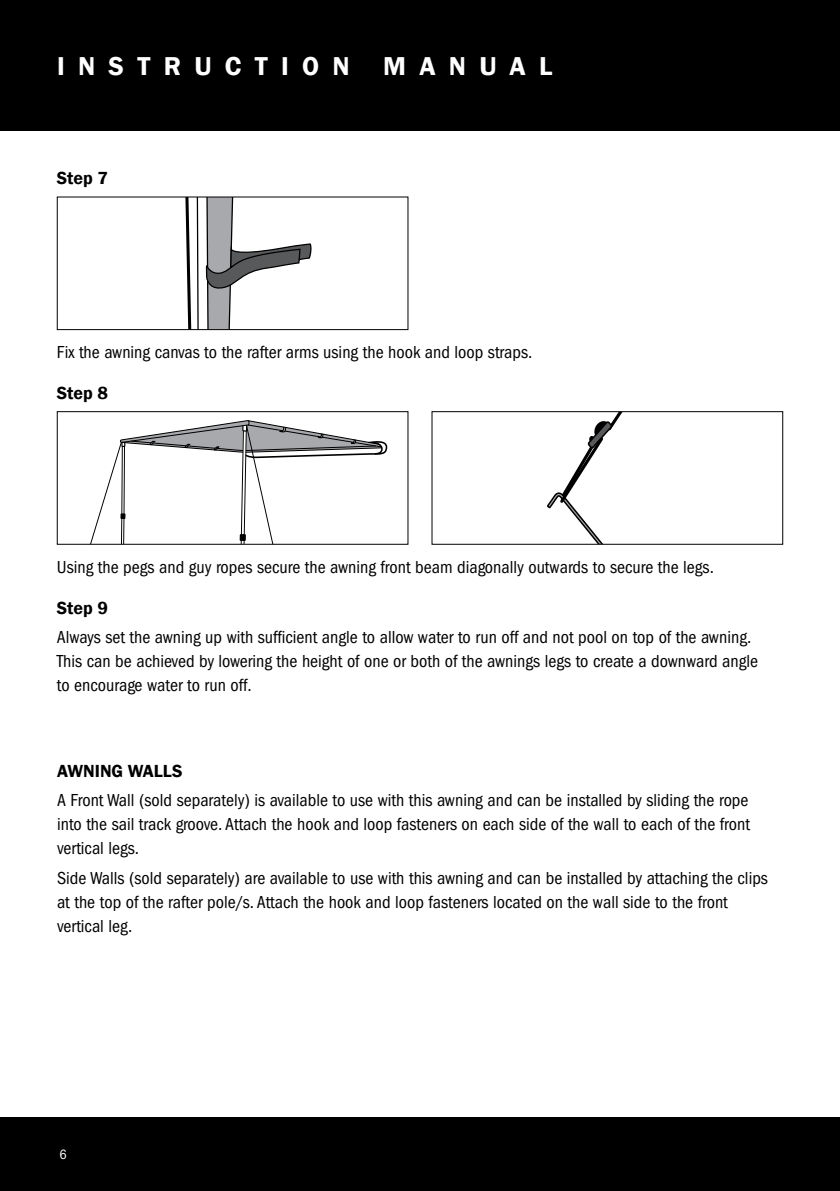
<style>
.page{position:relative;width:840px;height:1191px;background:#fff}
.page>*{position:absolute;margin:0;border:0;box-sizing:border-box;transform-origin:0 0}
.t1{font:600 26.6px "Franklin Gothic";letter-spacing:.5em;color:#fff}
.t2{font:condensed 18px/24px "Franklin Gothic";color:#000}
.t3{font:600 18px "Franklin Gothic";color:#000}
.t4{font:14px "Franklin Gothic URW Cond";color:#fff}
</style>
<div class="page">
<div style="left:0;top:1117px;width:839px;height:74px;background:#000"></div>
<div style="left:0;top:0;width:839px;height:130px;background:#000"></div>
<svg style="left:185px;top:198px;width:126px;height:130px"></svg>
<div style="left:57px;top:196px;width:351px;height:134px;border:1px solid #000"></div>
<svg style="left:90px;top:420px;width:296px;height:123px"></svg>
<div style="left:57px;top:411px;width:351px;height:134px;border:1px solid #000"></div>
<svg style="left:547px;top:413px;width:75px;height:130px"></svg>
<div style="left:431px;top:411px;width:351px;height:134px;border:1px solid #000"></div>
<h1 class="t1" style="left:57px;top:49px;width:496px">INSTRUCTION MANUAL</h1>
<p class="t3" style="left:57px;top:167px;width:52px">Step 7</p>
<p class="t2" style="left:57px;top:340px;width:477px">Fix the awning canvas to the rafter arms using the hook and loop straps.</p>
<p class="t3" style="left:57px;top:382px;width:52px">Step 8</p>
<p class="t2" style="left:57px;top:555px;width:658px">Using the pegs and guy ropes secure the awning front beam diagonally outwards to secure the legs.</p>
<p class="t3" style="left:57px;top:596px;width:52px">Step 9</p>
<p class="t2" style="left:57px;top:625px;width:702px">Always set the awning up with sufficient angle to allow water to run off and not pool on top of the awning.<br>This can be achieved by lowering the height of one or both of the awnings legs to create a downward angle to encourage water to run off.</p>
<p class="t3" style="left:57px;top:759px;width:127px">AWNING WALLS</p>
<p class="t2" style="left:57px;top:788px;width:694px;text-align:justify">A Front Wall (sold separately) is available to use with this awning and can be installed by sliding the rope into the sail track groove. Attach the hook and loop fasteners on each side of the wall to each of the front vertical legs.</p>
<p class="t2" style="left:57px;top:866px;width:712px">Side Walls (sold separately) are available to use with this awning and can be installed by attaching the clips at the top of the rafter pole/s. Attach the hook and loop fasteners located on the wall side to the front vertical leg.</p>
<p class="t4" style="left:60px;top:1144px;width:9px">6</p>
</div>
